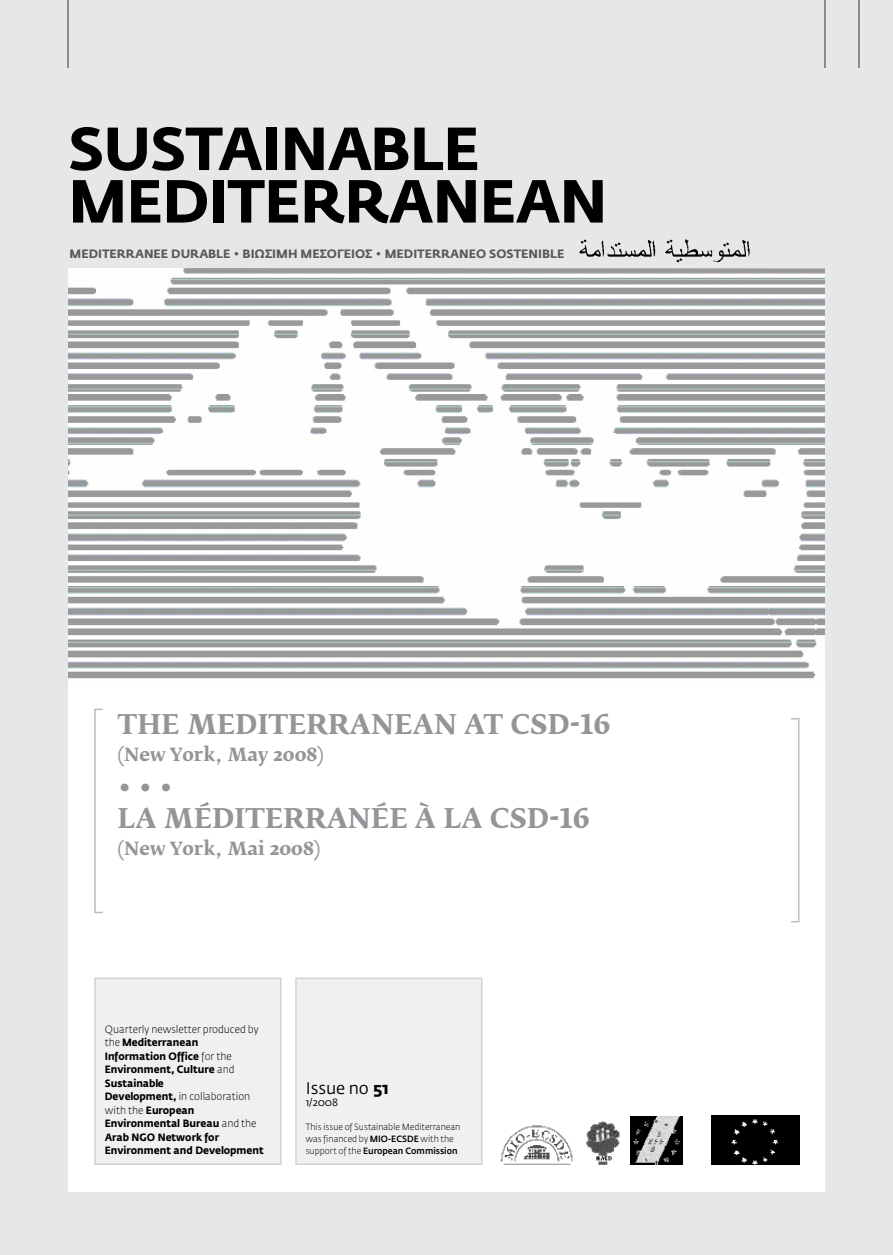
<style>
.page{position:relative;width:893px;height:1255px;background:#fff}
.page>*{position:absolute;margin:0;border:0;box-sizing:border-box;transform-origin:0 0}
.t1{font:700 60px/52.5px "Fedra Sans Pro";letter-spacing:-.015em;color:#000}
.t2{font:700 27px "Fedra Serif B Pro";letter-spacing:.01em;color:#939598}
.t3{font:700 27px "Fedra Sans Pro";color:#939598}
.t4{font:700 18px "Fedra Serif B Pro";color:#939598}
.t5{font:16.5px "Fedra Sans Pro";color:#000}
.t6{font:700 12px "Fedra Sans Pro";color:#58595b}
.t7{font:700 10.5px/13.5px "Fedra Sans Pro";color:#000;scale:.95 1}
.t8{font:10.5px "Fedra Sans Pro";color:#000}
.t9{font:300 9px/12px "Fedra Sans Pro";color:#000;scale:.95 1}
.s1{font-weight:300}
.s2{font-weight:700}
.s3{font-weight:500}
</style>
<div class="page">
<div style="left:0;top:0;width:893px;height:1254px;background:#e6e7e8"></div>
<hr style="left:67px;top:0;width:2px;height:68px;background:#6d6f71">
<div style="left:68px;top:634px;width:757px;height:557px;background:#fff"></div>
<img style="left:586px;top:1121px;width:34px;height:44px">
<img style="left:500px;top:1125px;width:73px;height:40px">
<img style="left:631px;top:1116px;width:51px;height:48px">
<img style="left:68px;top:268px;width:757px;height:411px">
<div style="left:95px;top:978px;width:186px;height:186px;background:#eff0f0"></div>
<div style="left:94px;top:977px;width:188px;height:187px;border:2px solid #d1d3d4"></div>
<div style="left:296px;top:978px;width:186px;height:186px;background:#eff0f0"></div>
<div style="left:295px;top:977px;width:187px;height:187px;border:2px solid #d1d3d4"></div>
<div style="left:711px;top:1115px;width:88px;height:49px;background:#000"></div>
<img style="left:579px;top:239px;width:171px;height:24px">
<div style="left:94px;top:708px;width:10px;height:205px;border:2px solid #bcbdc0"></div>
<div style="left:790px;top:718px;width:9px;height:204px;border:2px solid #bcbdc0"></div>
<hr style="left:824px;top:0;width:2px;height:68px;background:#6d6f71">
<hr style="left:858px;top:0;width:2px;height:68px;background:#6d6f71">
<h1 class="t1" style="left:68px;top:123px;width:189px">Sustainab</h1>
<h1 class="t1" style="left:68px;top:123px;width:406px;text-indent:341px">le<br>Mediterranean</h1>
<p class="t6" style="left:70px;top:246px;width:496px">MEDITERRANEE DURABLE • BIΩΣIMH MEΣOΓEIOΣ • MEDITERRANEO SOSTENIBLE</p>
<h2 class="t2" style="left:118px;top:709px;width:494px">THE MEDITERRANEAN AT CSD-16</h2>
<h3 class="t4" style="left:118px;top:744px;width:207px">(NEW YORK, MAY 2008)</h3>
<h2 class="t3" style="left:118px;top:770px;width:57px">• • •</h2>
<h2 class="t2" style="left:118px;top:802px;width:473px">LA MÉDITERRANÉE À LA CSD-16</h2>
<h3 class="t4" style="left:118px;top:838px;width:204px">(NEW YORK, MAI 2008)</h3>
<p class="t7" style="left:105px;top:1022px;width:169px"><span class="s1">Quarterly newsletter produced by the</span> Mediterranean<br>Information Office <span class="s1">for the<br></span>Environment, Culture <span class="s1">and<br></span>Sustainable<br>Development, <span class="s1">in collaboration with the</span> European<br>Environmental Bureau <span class="s1">and the<br></span>Arab NGO Network for<br>Environment and Development</p>
<h3 class="t5" style="left:306px;top:1078px;width:85px">Issue no <span class="s2">51</span></h3>
<p class="t8" style="left:306px;top:1096px;width:34px">1/2008</p>
<p class="t9" style="left:306px;top:1121px;width:164px">This issue of Sustainable Mediterranean was financed by <span class="s3">MIO-ECSDE</span> with the support of the <span class="s3">European Commission</span></p>
</div>
